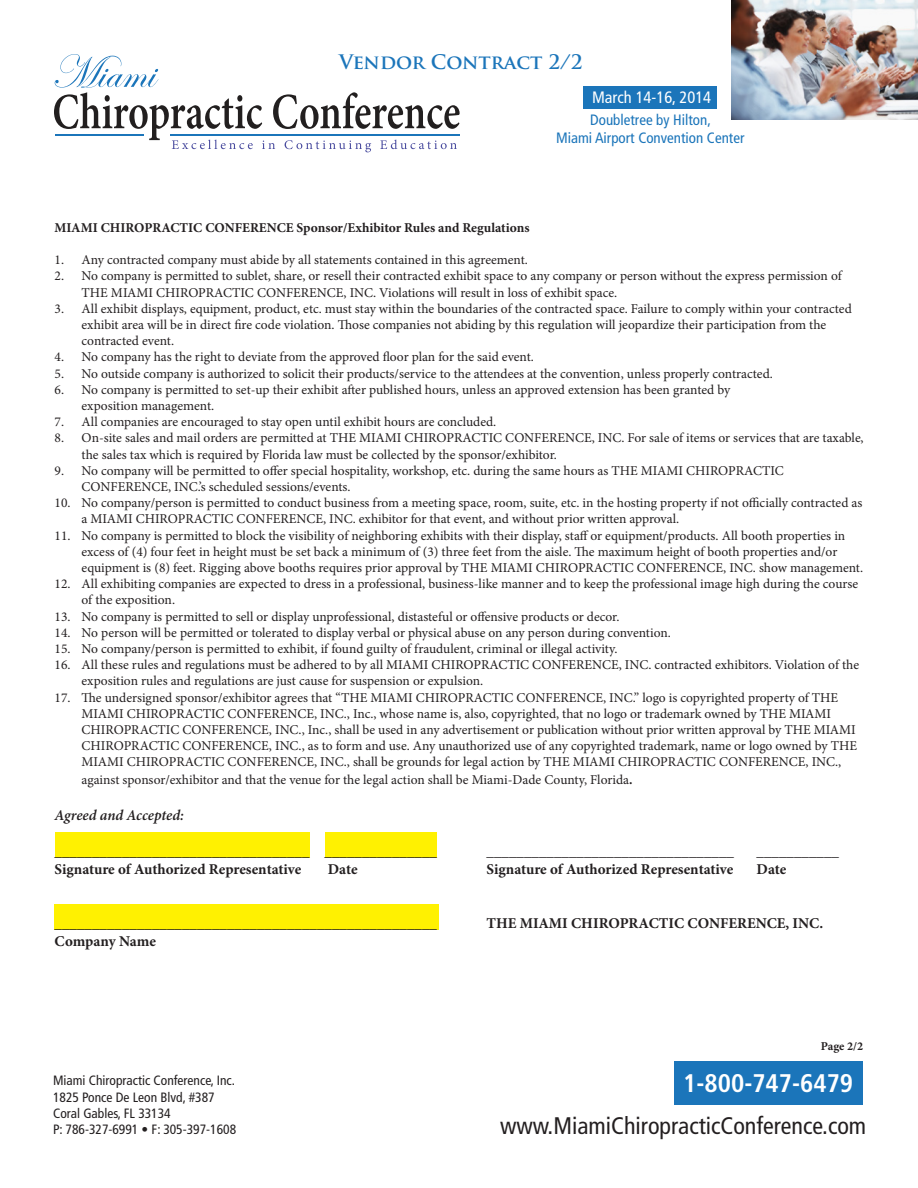
<style>
.page{position:relative;width:918px;height:1188px;background:#fff}
.page>*{position:absolute;margin:0;border:0;box-sizing:border-box;transform-origin:0 0}
.t1{font:700 condensed 25.5px "Frutiger";color:#fff}
.t2{font:condensed 24px "Frutiger";color:#231f20}
.t3{font:700 19.5px "Trajan Pro";color:#1b75ba}
.t4{font:condensed 16.5px "Frutiger";color:#fff}
.t5{font:15px "Minion Pro";color:#231f20}
.t6{font:700 15px "Minion Pro";color:#231f20}
.t7{font:condensed 15px/18px "Frutiger";color:#1b75ba;text-align:center}
.t8{font:italic 600 15px "Minion Pro";letter-spacing:-.005em;color:#231f20}
.t9{font:13.5px/16.2px "Minion Pro";color:#231f20}
.t10{font:condensed 13.5px/16.2px "Frutiger";color:#231f20}
.t11{font:700 13.5px "Minion Pro";color:#231f20}
.t12{font:700 12px "Minion Pro";color:#231f20}
.s1{font-weight:700}
</style>
<div class="page">
<svg style="left:54px;top:54px;width:406px;height:98px"></svg>
<hr style="left:55px;top:135px;width:88px;height:1px;background:#1b75ba">
<hr style="left:170px;top:135px;width:289px;height:1px;background:#1b75ba">
<div style="left:674px;top:1062px;width:188px;height:43px;background:#1b75ba"></div>
<img style="left:732px;top:0;width:186px;height:120px">
<div style="left:55px;top:904px;width:384px;height:26px;background:#fff101"></div>
<div style="left:55px;top:832px;width:254px;height:26px;background:#fff101"></div>
<div style="left:325px;top:832px;width:112px;height:26px;background:#fff101"></div>
<div style="left:583px;top:87px;width:134px;height:22px;background:#1b75ba"></div>
<p class="t3" style="left:339px;top:49px;width:245px">Vendor Contract 2/2</p>
<p class="t4" style="left:592px;top:88px;width:121px">March 14-16, 2014</p>
<p class="t7" style="left:556px;top:111px;width:190px">Doubletree by Hilton,<br>Miami Airport Convention Center</p>
<p class="t11" style="left:55px;top:218px;width:477px">MIAMI CHIROPRACTIC CONFERENCE Sponsor/Exhibitor Rules and Regulations</p>
<p class="t9" style="left:55px;top:252px;width:475px">1. Any contracted company must abide by all statements contained in this agreement.</p>
<p class="t9" style="left:82px;top:268px;width:762px;text-indent:-27px">2. No company is permitted to sublet, share, or resell their contracted exhibit space to any company or person without the express permission of<br>THE MIAMI CHIROPRACTIC CONFERENCE, INC. Violations will result in loss of exhibit space.</p>
<p class="t9" style="left:82px;top:301px;width:772px;text-indent:-27px">3. All exhibit displays, equipment, product, etc. must stay within the boundaries of the contracted space. Failure to comply within your contracted exhibit area will be in direct fire code violation. Those companies not abiding by this regulation will jeopardize their participation from the contracted event.</p>
<p class="t9" style="left:55px;top:349px;width:481px">4. No company has the right to deviate from the approved floor plan for the said event.</p>
<p class="t9" style="left:55px;top:365px;width:720px">5. No outside company is authorized to solicit their products/service to the attendees at the convention, unless properly contracted.</p>
<p class="t9" style="left:82px;top:382px;width:650px;text-indent:-27px">6. No company is permitted to set-up their exhibit after published hours, unless an approved extension has been granted by exposition management.</p>
<p class="t9" style="left:55px;top:414px;width:443px">7. All companies are encouraged to stay open until exhibit hours are concluded.</p>
<p class="t9" style="left:82px;top:430px;width:784px;text-indent:-27px">8. On-site sales and mail orders are permitted at THE MIAMI CHIROPRACTIC CONFERENCE, INC. For sale of items or services that are taxable, the sales tax which is required by Florida law must be collected by the sponsor/exhibitor.</p>
<p class="t9" style="left:82px;top:463px;width:704px;text-indent:-27px">9. No company will be permitted to offer special hospitality, workshop, etc. during the same hours as THE MIAMI CHIROPRACTIC<br>CONFERENCE, INC.’s scheduled sessions/events.</p>
<p class="t9" style="left:82px;top:495px;width:782px;text-indent:-27px">10. No company/person is permitted to conduct business from a meeting space, room, suite, etc. in the hosting property if not officially contracted as a MIAMI CHIROPRACTIC CONFERENCE, INC. exhibitor for that event, and without prior written approval.</p>
<p class="t9" style="left:82px;top:527px;width:783px;text-indent:-27px">11. No company is permitted to block the visibility of neighboring exhibits with their display, staff or equipment/products. All booth properties in excess of (4) four feet in height must be set back a minimum of (3) three feet from the aisle. The maximum height of booth properties and/or equipment is (8) feet. Rigging above booths requires prior approval by THE MIAMI CHIROPRACTIC CONFERENCE, INC. show management.</p>
<p class="t9" style="left:82px;top:576px;width:778px;text-indent:-27px">12. All exhibiting companies are expected to dress in a professional, business-like manner and to keep the professional image high during the course of the exposition.</p>
<p class="t9" style="left:55px;top:608px;width:566px">13. No company is permitted to sell or display unprofessional, distasteful or offensive products or decor.</p>
<p class="t9" style="left:55px;top:625px;width:618px">14. No person will be permitted or tolerated to display verbal or physical abuse on any person during convention.</p>
<p class="t9" style="left:55px;top:641px;width:564px">15. No company/person is permitted to exhibit, if found guilty of fraudulent, criminal or illegal activity.</p>
<p class="t9" style="left:82px;top:657px;width:779px;text-indent:-27px">16. All these rules and regulations must be adhered to by all MIAMI CHIROPRACTIC CONFERENCE, INC. contracted exhibitors. Violation of the exposition rules and regulations are just cause for suspension or expulsion.</p>
<p class="t9" style="left:82px;top:689px;width:777px;text-indent:-27px">17. The undersigned sponsor/exhibitor agrees that “THE MIAMI CHIROPRACTIC CONFERENCE, INC.” logo is copyrighted property of THE MIAMI CHIROPRACTIC CONFERENCE, INC., Inc., whose name is, also, copyrighted, that no logo or trademark owned by THE MIAMI CHIROPRACTIC CONFERENCE, INC., Inc., shall be used in any advertisement or publication without prior written approval by THE MIAMI CHIROPRACTIC CONFERENCE, INC., as to form and use. Any unauthorized use of any copyrighted trademark, name or logo owned by THE MIAMI CHIROPRACTIC CONFERENCE, INC., shall be grounds for legal action by THE MIAMI CHIROPRACTIC CONFERENCE, INC.,</p>
<p class="t9" style="left:82px;top:772px;width:553px">against sponsor/exhibitor and that the venue for the legal action shall be Miami-Dade County, Florida<span class="s1">.</span></p>
<p class="t8" style="left:55px;top:805px;width:131px">Agreed and Accepted:</p>
<p class="t5" style="left:55px;top:842px;width:384px">__________________________________ _______________</p>
<p class="t5" style="left:487px;top:842px;width:249px">_________________________________</p>
<p class="t5" style="left:757px;top:842px;width:84px">___________</p>
<p class="t6" style="left:55px;top:859px;width:248px">Signature of Authorized Representative</p>
<p class="t6" style="left:328px;top:859px;width:31px">Date</p>
<p class="t6" style="left:487px;top:859px;width:248px">Signature of Authorized Representative</p>
<p class="t6" style="left:757px;top:859px;width:31px">Date</p>
<p class="t5" style="left:55px;top:914px;width:384px">___________________________________________________</p>
<p class="t6" style="left:487px;top:913px;width:338px">THE MIAMI CHIROPRACTIC CONFERENCE, INC.</p>
<p class="t6" style="left:55px;top:931px;width:103px">Company Name</p>
<p class="t10" style="left:53px;top:1073px;width:185px">Miami Chiropractic Conference, Inc.<br>1825 Ponce De Leon Blvd, #387<br>Coral Gables, FL 33134<br>P: 786-327-6991 • F: 305-397-1608</p>
<p class="t12" style="left:821px;top:1037px;width:44px">Page 2/2</p>
<h1 class="t1" style="left:683px;top:1068px;width:171px">1-800-747-6479</h1>
<h2 class="t2" style="left:500px;top:1111px;width:368px">www.MiamiChiropracticConference.com</h2>
</div>
